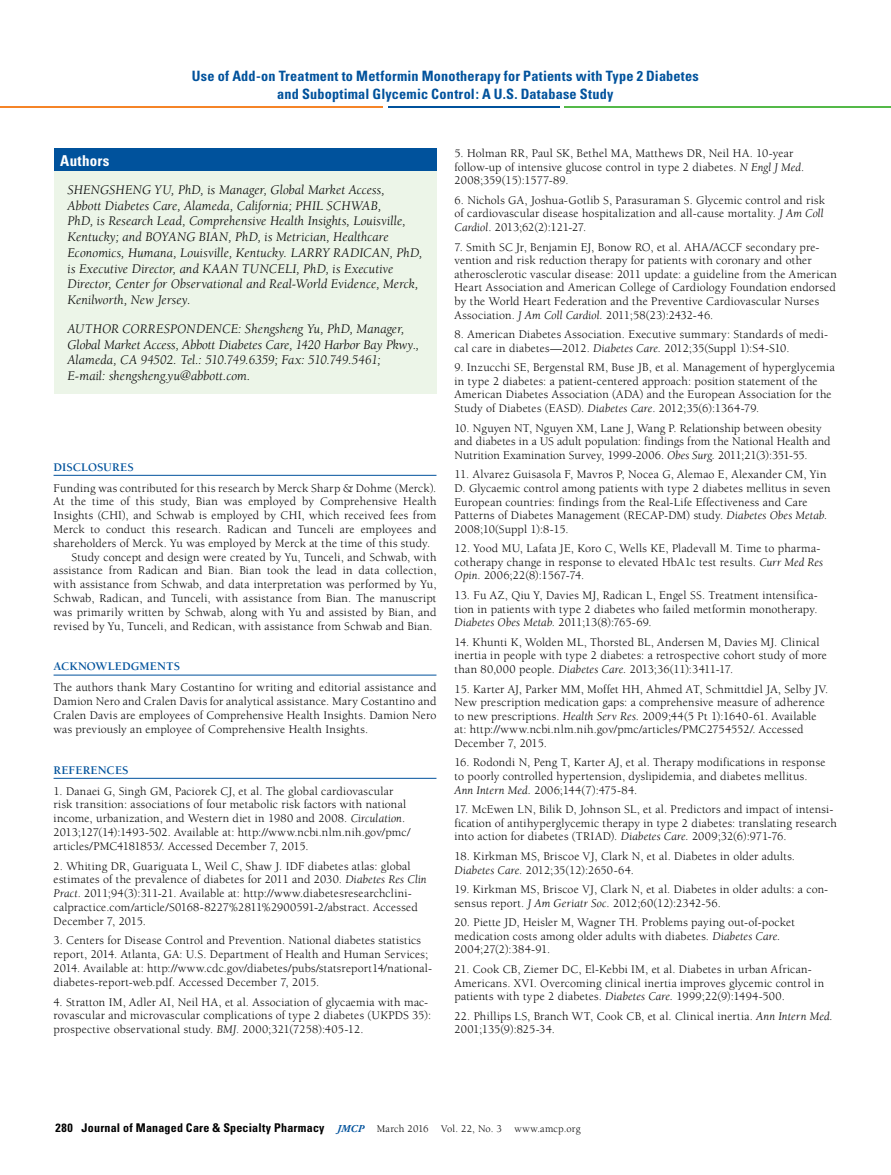
<style>
.page{position:relative;width:891px;height:1175px;background:#fff}
.page>*{position:absolute;margin:0;border:0;box-sizing:border-box;transform-origin:0 0}
.t1{font:700 condensed 15px "Univers";letter-spacing:.02em;color:#fff}
.t2{font:700 condensed 14.25px/18px "Univers";letter-spacing:.015em;color:#00529c;text-align:center}
.t3{font:italic 13.5px/15.8px "Berkeley Pro";letter-spacing:.005em;color:#000}
.t4{font:12px/13.6px "Berkeley Pro";letter-spacing:.015em;color:#000}
.t5{font:700 condensed 12px "Univers";letter-spacing:.015em;color:#000}
.t6{font:700 12px "Berkeley Pro";letter-spacing:.005em;color:#00529c}
.s1{font-style:italic}
.s2{font-family:"Adobe Garamond Pro";font-style:italic;font-stretch:normal;font-size:10.5px;color:#00529c}
.s3{font-family:"Berkeley Pro";font-weight:400;font-stretch:normal;font-size:10.5px}
</style>
<div class="page">
<hr style="left:0;top:107px;width:383px;height:1px;background:#f58427">
<hr style="left:388px;top:107px;width:172px;height:1px;background:#00529c">
<hr style="left:565px;top:107px;width:326px;height:1px;background:#54b948">
<div style="left:54px;top:148px;width:382px;height:246px;background:#ecf5e8"></div>
<div style="left:54px;top:148px;width:382px;height:23px;background:#00529c"></div>
<hr style="left:54px;top:475px;width:382px;height:1px;background:#00529c">
<hr style="left:54px;top:674px;width:382px;height:1px;background:#00529c">
<hr style="left:54px;top:778px;width:382px;height:1px;background:#00529c">
<p class="t2" style="left:192px;top:67px;width:508px">Use of Add-on Treatment to Metformin Monotherapy for Patients with Type 2 Diabetes and Suboptimal Glycemic Control: A U.S. Database Study</p>
<p class="t1" style="left:60px;top:151px;width:51px">Authors</p>
<p class="t3" style="left:68px;top:182px;width:356px">SHENGSHENG YU, PhD, is Manager, Global Market Access,<br>Abbott Diabetes Care, Alameda, California; PHIL SCHWAB,<br>PhD, is Research Lead, Comprehensive Health Insights, Louisville, Kentucky; and BOYANG BIAN, PhD, is Metrician, Healthcare Economics, Humana, Louisville, Kentucky. LARRY RADICAN, PhD, is Executive Director, and KAAN TUNCELI, PhD, is Executive Director, Center for Observational and Real-World Evidence, Merck, Kenilworth, New Jersey.</p>
<p class="t3" style="left:68px;top:321px;width:353px">AUTHOR CORRESPONDENCE: Shengsheng Yu, PhD, Manager, Global Market Access, Abbott Diabetes Care, 1420 Harbor Bay Pkwy., Alameda, CA 94502. Tel.: 510.749.6359; Fax: 510.749.5461; E-mail: shengsheng.yu@abbott.com.</p>
<p class="t6" style="left:54px;top:460px;width:82px">DISCLOSURES</p>
<p class="t4" style="left:54px;top:481px;width:384px">Funding was contributed for this research by Merck Sharp &amp; Dohme (Merck).</p>
<p class="t4" style="left:54px;top:495px;width:384px">At the time of this study, Bian was employed by Comprehensive Health</p>
<p class="t4" style="left:54px;top:509px;width:384px">Insights (CHI), and Schwab is employed by CHI, which received fees from</p>
<p class="t4" style="left:54px;top:522px;width:384px">Merck to conduct this research. Radican and Tunceli are employees and</p>
<p class="t4" style="left:54px;top:536px;width:378px">shareholders of Merck. Yu was employed by Merck at the time of this study.</p>
<p class="t4" style="left:72px;top:550px;width:366px">Study concept and design were created by Yu, Tunceli, and Schwab, with</p>
<p class="t4" style="left:54px;top:564px;width:384px">assistance from Radican and Bian. Bian took the lead in data collection,</p>
<p class="t4" style="left:54px;top:577px;width:384px">with assistance from Schwab, and data interpretation was performed by Yu,</p>
<p class="t4" style="left:54px;top:591px;width:384px">Schwab, Radican, and Tunceli, with assistance from Bian. The manuscript</p>
<p class="t4" style="left:54px;top:605px;width:384px">was primarily written by Schwab, along with Yu and assisted by Bian, and</p>
<p class="t4" style="left:54px;top:619px;width:381px">revised by Yu, Tunceli, and Redican, with assistance from Schwab and Bian.</p>
<p class="t6" style="left:54px;top:660px;width:128px">ACKNOWLEDGMENTS</p>
<p class="t4" style="left:54px;top:681px;width:384px;text-align:justify">The authors thank Mary Costantino for writing and editorial assistance and Damion Nero and Cralen Davis for analytical assistance. Mary Costantino and Cralen Davis are employees of Comprehensive Health Insights. Damion Nero was previously an employee of Comprehensive Health Insights.</p>
<p class="t6" style="left:54px;top:763px;width:77px">REFERENCES</p>
<p class="t4" style="left:54px;top:784px;width:359px">1. Danaei G, Singh GM, Paciorek CJ, et al. The global cardiovascular risk transition: associations of four metabolic risk factors with national income, urbanization, and Western diet in 1980 and 2008. <span class="s1">Circulation</span>.<br>2013;127(14):1493-502. Available at: http://www.ncbi.nlm.nih.gov/pmc/ articles/PMC4181853/. Accessed December 7, 2015.</p>
<p class="t4" style="left:54px;top:859px;width:375px">2. Whiting DR, Guariguata L, Weil C, Shaw J. IDF diabetes atlas: global estimates of the prevalence of diabetes for 2011 and 2030. <span class="s1">Diabetes Res Clin Pract</span>. 2011;94(3):311-21. Available at: http://www.diabetesresearchclini&shy;calpractice.com/article/S0168-8227%2811%2900591-2/abstract. Accessed December 7, 2015.</p>
<p class="t4" style="left:54px;top:934px;width:380px">3. Centers for Disease Control and Prevention. National diabetes statistics report, 2014. Atlanta, GA: U.S. Department of Health and Human Services; 2014. Available at: http://www.cdc.gov/diabetes/pubs/statsreport14/national&shy;diabetes-report-web.pdf. Accessed December 7, 2015.</p>
<p class="t4" style="left:54px;top:995px;width:379px">4. Stratton IM, Adler AI, Neil HA, et al. Association of glycaemia with mac&shy;rovascular and microvascular complications of type 2 diabetes (UKPDS 35): prospective observational study. <span class="s1">BMJ</span>. 2000;321(7258):405-12.</p>
<p class="t4" style="left:455px;top:146px;width:351px">5. Holman RR, Paul SK, Bethel MA, Matthews DR, Neil HA. 10-year follow-up of intensive glucose control in type 2 diabetes. <span class="s1">N Engl J Med</span>.<br>2008;359(15):1577-89.</p>
<p class="t4" style="left:455px;top:193px;width:372px;text-align:justify">6. Nichols GA, Joshua-Gotlib S, Parasuraman S. Glycemic control and risk of cardiovascular disease hospitalization and all-cause mortality. <span class="s1">J Am Coll Cardiol</span>. 2013;62(2):121-27.</p>
<p class="t4" style="left:455px;top:240px;width:384px">7. Smith SC Jr, Benjamin EJ, Bonow RO, et al. AHA/ACCF secondary pre&shy;vention and risk reduction therapy for patients with coronary and other atherosclerotic vascular disease: 2011 update: a guideline from the American Heart Association and American College of Cardiology Foundation endorsed by the World Heart Federation and the Preventive Cardiovascular Nurses Association. <span class="s1">J Am Coll Cardiol.</span> 2011;58(23):2432-46.</p>
<p class="t4" style="left:455px;top:327px;width:375px">8. American Diabetes Association. Executive summary: Standards of medi&shy;cal care in diabetes—2012. <span class="s1">Diabetes Care.</span> 2012;35(Suppl 1):S4-S10.</p>
<p class="t4" style="left:455px;top:361px;width:382px">9. Inzucchi SE, Bergenstal RM, Buse JB, et al. Management of hyperglycemia in type 2 diabetes: a patient-centered approach: position statement of the American Diabetes Association (ADA) and the European Association for the Study of Diabetes (EASD). <span class="s1">Diabetes Care</span>. 2012;35(6):1364-79.</p>
<p class="t4" style="left:455px;top:421px;width:378px">10. Nguyen NT, Nguyen XM, Lane J, Wang P. Relationship between obesity and diabetes in a US adult population: findings from the National Health and<br>Nutrition Examination Survey, 1999-2006. <span class="s1">Obes Surg.</span> 2011;21(3):351-55.</p>
<p class="t4" style="left:455px;top:468px;width:378px">11. Alvarez Guisasola F, Mavros P, Nocea G, Alemao E, Alexander CM, Yin D. Glycaemic control among patients with type 2 diabetes mellitus in seven European countries: findings from the Real-Life Effectiveness and Care Patterns of Diabetes Management (RECAP-DM) study. <span class="s1">Diabetes Obes Metab.<br></span>2008;10(Suppl 1):8-15.</p>
<p class="t4" style="left:455px;top:542px;width:370px">12. Yood MU, Lafata JE, Koro C, Wells KE, Pladevall M. Time to pharma&shy;cotherapy change in response to elevated HbA1c test results. <span class="s1">Curr Med Res<br>Opin</span>. 2006;22(8):1567-74.</p>
<p class="t4" style="left:455px;top:588px;width:365px;text-align:justify">13. Fu AZ, Qiu Y, Davies MJ, Radican L, Engel SS. Treatment intensifica&shy;tion in patients with type 2 diabetes who failed metformin monotherapy.<br><span class="s1">Diabetes Obes Metab</span>. 2011;13(8):765-69.</p>
<p class="t4" style="left:455px;top:635px;width:374px">14. Khunti K, Wolden ML, Thorsted BL, Andersen M, Davies MJ. Clinical inertia in people with type 2 diabetes: a retrospective cohort study of more than 80,000 people. <span class="s1">Diabetes Care.</span> 2013;36(11):3411-17.</p>
<p class="t4" style="left:455px;top:682px;width:375px">15. Karter AJ, Parker MM, Moffet HH, Ahmed AT, Schmittdiel JA, Selby JV.<br>New prescription medication gaps: a comprehensive measure of adherence to new prescriptions. <span class="s1">Health Serv Res</span>. 2009;44(5 Pt 1):1640-61. Available at: http://www.ncbi.nlm.nih.gov/pmc/articles/PMC2754552/. Accessed December 7, 2015.</p>
<p class="t4" style="left:455px;top:756px;width:373px">16. Rodondi N, Peng T, Karter AJ, et al. Therapy modifications in response to poorly controlled hypertension, dyslipidemia, and diabetes mellitus.<br><span class="s1">Ann Intern Med.</span> 2006;144(7):475-84.</p>
<p class="t4" style="left:455px;top:802px;width:384px">17. McEwen LN, Bilik D, Johnson SL, et al. Predictors and impact of intensi&shy;fication of antihyperglycemic therapy in type 2 diabetes: translating research into action for diabetes (TRIAD). <span class="s1">Diabetes Care.</span> 2009;32(6):971-76.</p>
<p class="t4" style="left:455px;top:849px;width:342px">18. Kirkman MS, Briscoe VJ, Clark N, et al. Diabetes in older adults.<br><span class="s1">Diabetes Care</span>. 2012;35(12):2650-64.</p>
<p class="t4" style="left:455px;top:882px;width:375px">19. Kirkman MS, Briscoe VJ, Clark N, et al. Diabetes in older adults: a con&shy;sensus report. <span class="s1">J Am Geriatr Soc</span>. 2012;60(12):2342-56.</p>
<p class="t4" style="left:455px;top:915px;width:342px">20. Piette JD, Heisler M, Wagner TH. Problems paying out-of-pocket medication costs among older adults with diabetes. <span class="s1">Diabetes Care.<br></span>2004;27(2):384-91.</p>
<p class="t4" style="left:455px;top:962px;width:371px">21. Cook CB, Ziemer DC, El-Kebbi IM, et al. Diabetes in urban African-<br>Americans. XVI. Overcoming clinical inertia improves glycemic control in patients with type 2 diabetes. <span class="s1">Diabetes Care.</span> 1999;22(9):1494-500.</p>
<p class="t4" style="left:455px;top:1009px;width:380px">22. Phillips LS, Branch WT, Cook CB, et al. Clinical inertia. <span class="s1">Ann Intern Med.<br></span>2001;135(9):825-34.</p>
<p class="t5" style="left:56px;top:1120px;width:527px">280 Journal of Managed Care &amp; Specialty Pharmacy <span class="s2">JMCP</span> <span class="s3">March 2016 Vol. 22, No. 3 www.amcp.org</span></p>
</div>
